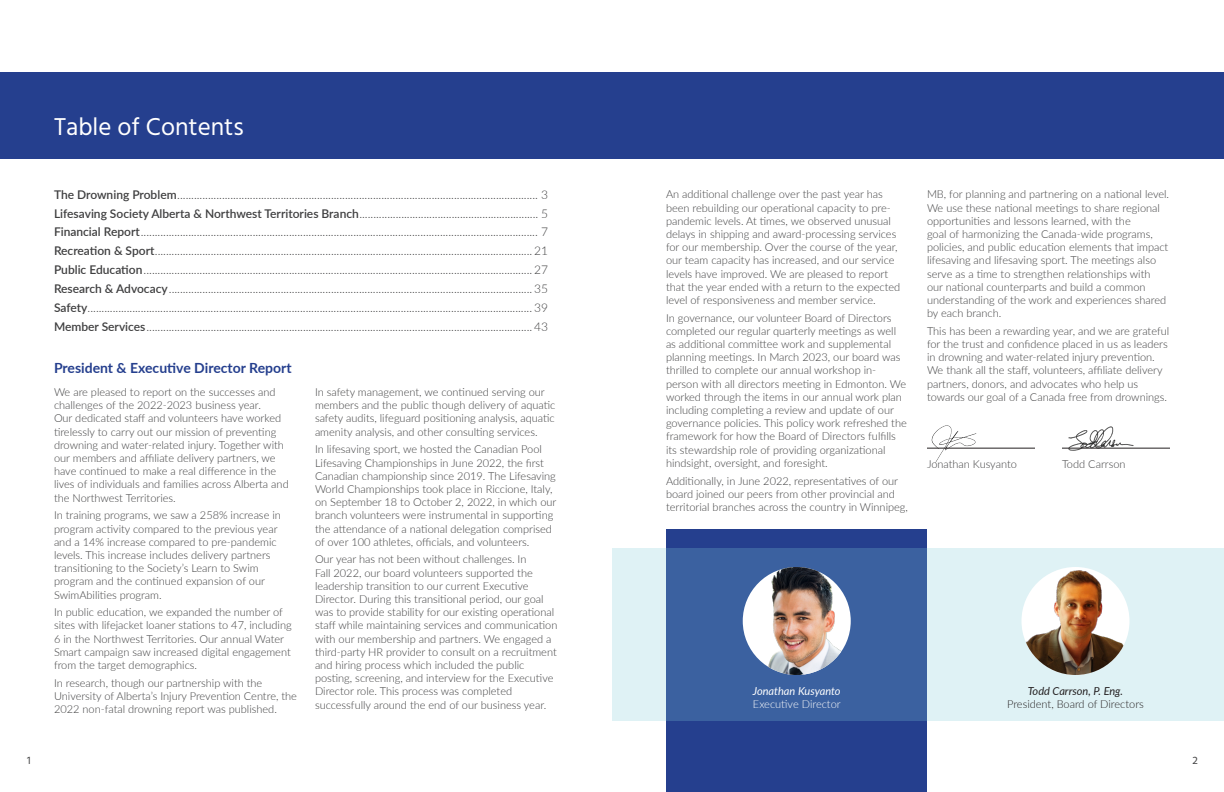
<style>
.page{position:relative;width:1224px;height:792px;background:#fff}
.page>*{position:absolute;margin:0;border:0;box-sizing:border-box;transform-origin:0 0}
.Header_1{font:25px "Hind";color:#fff}
.t1{font:700 14px "Lato";color:#253f8e}
.Paragraph_Style_1{font:300 12px "Lato";color:#3e3e3f}
.Paragraph_Style_1-2{font:300 11px/13.2px "Lato";color:#3e3e3f}
.Paragraph_Style_1-3{font:300 11px "Lato";color:#231f20}
.Emphasized_Content{font:italic 11px "Lato";color:#231f20}
.Paragraph_Style_1-4{font:300 11px "Lato";color:#fff}
.Emphasized_Content-2{font:italic 11px "Lato";color:#fff}
.t2{font:11px "Hind";color:#3e3e3f}
.s1{font-weight:600}
</style>
<div class="page">
<div style="left:0;top:72px;width:1224px;height:86px;background:#253f8e"></div>
<div style="left:666px;top:530px;width:261px;height:262px;background:#253f8e"></div>
<svg style="left:612px;top:548px;width:612px;height:172px;background:#9bb6d1"></svg>
<img style="left:743px;top:567px;width:108px;height:108px;border-radius:54px">
<img style="left:1022px;top:567px;width:108px;height:108px;border-radius:54px">
<img style="left:931px;top:425px;width:45px;height:38px">
<hr style="left:927px;top:448px;width:108px;height:1px;background:#231f20">
<img style="left:1067px;top:426px;width:69px;height:25px">
<hr style="left:1062px;top:448px;width:108px;height:1px;background:#231f20">
<p class="Header_1" style="left:54px;top:109px;width:191px">Table of Contents</p>
<p class="Paragraph_Style_1" style="left:54px;top:186px;width:496px"><span class="s1">The Drowning Problem</span>................................................................................................................................. 3</p>
<p class="Paragraph_Style_1" style="left:54px;top:205px;width:496px"><span class="s1">Lifesaving Society Alberta &amp; Northwest Territories Branch</span>................................................................ 5</p>
<p class="Paragraph_Style_1" style="left:54px;top:224px;width:496px"><span class="s1">Financial Report</span>.............................................................................................................................................. 7</p>
<p class="Paragraph_Style_1" style="left:54px;top:243px;width:496px"><span class="s1">Recreation &amp; Sport</span>....................................................................................................................................... 21</p>
<p class="Paragraph_Style_1" style="left:54px;top:262px;width:496px"><span class="s1">Public Education</span>........................................................................................................................................... 27</p>
<p class="Paragraph_Style_1" style="left:54px;top:280px;width:496px"><span class="s1">Research &amp; Advocacy</span>..................................................................................................................................35</p>
<p class="Paragraph_Style_1" style="left:54px;top:299px;width:496px"><span class="s1">Safety</span>............................................................................................................................................................... 39</p>
<p class="Paragraph_Style_1" style="left:54px;top:318px;width:496px"><span class="s1">Member Services</span>.......................................................................................................................................... 43</p>
<p class="t1" style="left:54px;top:358px;width:239px">President &amp; Executive Director Report</p>
<p class="Paragraph_Style_1-2" style="left:54px;top:385px;width:236px">We are pleased to report on the successes and challenges of the 2022-2023 business year.<br>Our dedicated staff and volunteers have worked tirelessly to carry out our mission of preventing drowning and water-related injury. Together with our members and affiliate delivery partners, we have continued to make a real difference in the lives of individuals and families across Alberta and the Northwest Territories.</p>
<p class="Paragraph_Style_1-2" style="left:54px;top:508px;width:228px">In training programs, we saw a 258% increase in program activity compared to the previous year and a 14% increase compared to pre-pandemic levels. This increase includes delivery partners transitioning to the Society’s Learn to Swim program and the continued expansion of our SwimAbilities program.</p>
<p class="Paragraph_Style_1-2" style="left:54px;top:605px;width:239px">In public education, we expanded the number of sites with lifejacket loaner stations to 47, including 6 in the Northwest Territories. Our annual Water Smart campaign saw increased digital engagement from the target demographics.</p>
<p class="Paragraph_Style_1-2" style="left:54px;top:676px;width:244px">In research, though our partnership with the<br>University of Alberta’s Injury Prevention Centre, the<br>2022 non-fatal drowning report was published.</p>
<p class="Paragraph_Style_1-2" style="left:315px;top:385px;width:242px">In safety management, we continued serving our members and the public though delivery of aquatic safety audits, lifeguard positioning analysis, aquatic amenity analysis, and other consulting services.</p>
<p class="Paragraph_Style_1-2" style="left:315px;top:442px;width:243px">In lifesaving sport, we hosted the Canadian Pool Lifesaving Championships in June 2022, the first Canadian championship since 2019. The Lifesaving World Championships took place in Riccione, Italy, on September 18 to October 2, 2022, in which our branch volunteers were instrumental in supporting the attendance of a national delegation comprised of over 100 athletes, officials, and volunteers.</p>
<p class="Paragraph_Style_1-2" style="left:315px;top:553px;width:244px">Our year has not been without challenges. In<br>Fall 2022, our board volunteers supported the leadership transition to our current Executive Director. During this transitional period, our goal was to provide stability for our existing operational staff while maintaining services and communication with our membership and partners. We engaged a third-party HR provider to consult on a recruitment and hiring process which included the public posting, screening, and interview for the Executive Director role. This process was completed successfully around the end of our business year.</p>
<p class="Paragraph_Style_1-2" style="left:666px;top:187px;width:236px">An additional challenge over the past year has been rebuilding our operational capacity to pre&shy;pandemic levels. At times, we observed unusual delays in shipping and award-processing services for our membership. Over the course of the year, our team capacity has increased, and our service levels have improved. We are pleased to report that the year ended with a return to the expected level of responsiveness and member service.</p>
<p class="Paragraph_Style_1-2" style="left:666px;top:311px;width:242px">In governance, our volunteer Board of Directors completed our regular quarterly meetings as well as additional committee work and supplemental planning meetings. In March 2023, our board was thrilled to complete our annual workshop in&shy;person with all directors meeting in Edmonton. We worked through the items in our annual work plan including completing a review and update of our governance policies. This policy work refreshed the framework for how the Board of Directors fulfills its stewardship role of providing organizational hindsight, oversight, and foresight.</p>
<p class="Paragraph_Style_1-2" style="left:666px;top:474px;width:243px">Additionally, in June 2022, representatives of our board joined our peers from other provincial and territorial branches across the country in Winnipeg,</p>
<p class="Paragraph_Style_1-2" style="left:927px;top:187px;width:244px">MB, for planning and partnering on a national level.<br>We use these national meetings to share regional opportunities and lessons learned, with the<br>goal of harmonizing the Canada-wide programs, policies, and public education elements that impact lifesaving and lifesaving sport. The meetings also serve as a time to strengthen relationships with our national counterparts and build a common understanding of the work and experiences shared by each branch.</p>
<p class="Paragraph_Style_1-2" style="left:927px;top:324px;width:244px">This has been a rewarding year, and we are grateful for the trust and confidence placed in us as leaders in drowning and water-related injury prevention.<br>We thank all the staff, volunteers, affiliate delivery partners, donors, and advocates who help us towards our goal of a Canada free from drownings.</p>
<p class="Paragraph_Style_1-2" style="left:927px;top:457px;width:91px">Jonathan Kusyanto</p>
<p class="Paragraph_Style_1-2" style="left:1062px;top:457px;width:65px">Todd Carrson</p>
<p class="Emphasized_Content-2" style="left:753px;top:683px;width:89px">Jonathan Kusyanto</p>
<p class="Paragraph_Style_1-4" style="left:753px;top:696px;width:89px">Executive Director</p>
<p class="Emphasized_Content" style="left:1028px;top:683px;width:97px">Todd Carrson, P. Eng.</p>
<p class="Paragraph_Style_1-3" style="left:1007px;top:696px;width:138px">President, Board of Directors</p>
<p class="t2" style="left:27px;top:753px;width:5px">1</p>
<p class="t2" style="left:1192px;top:753px;width:7px">2</p>
</div>
